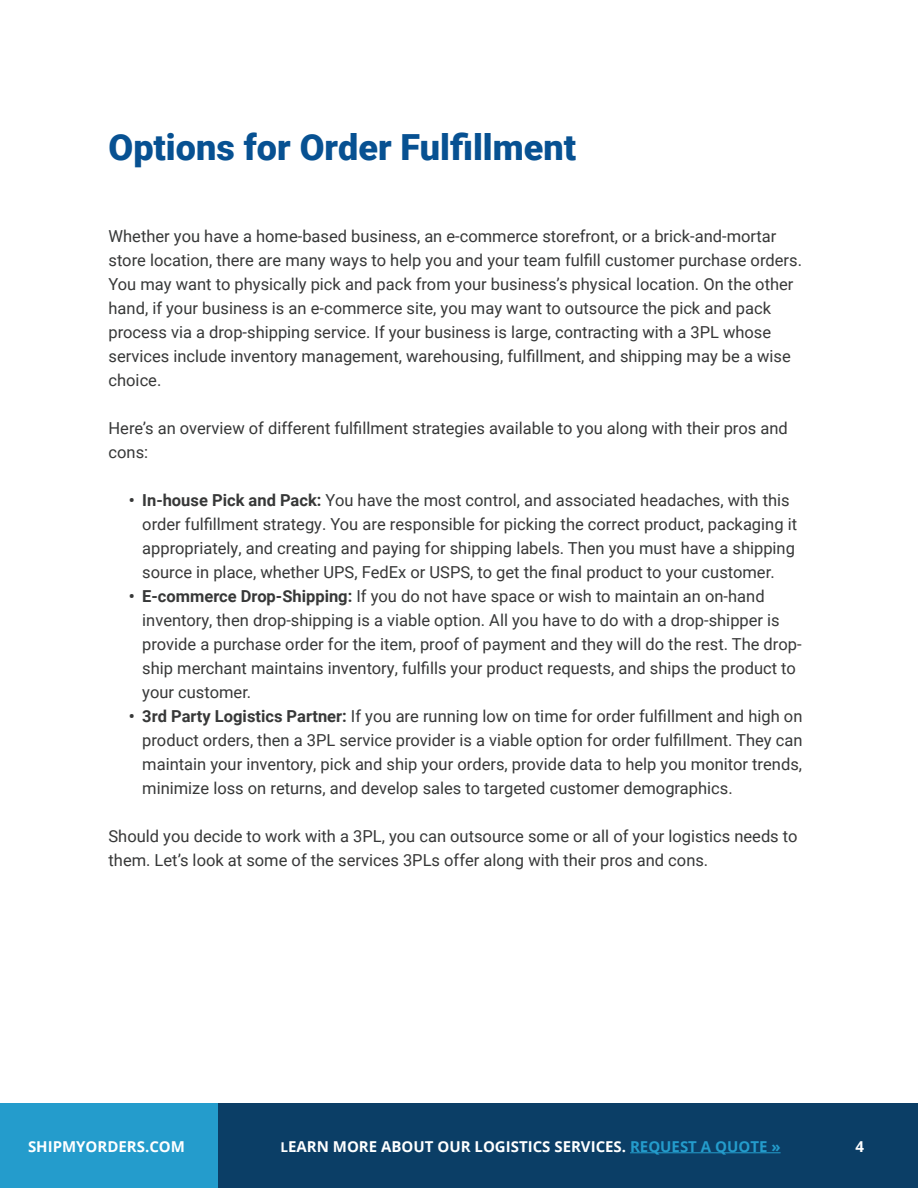
<style>
.page{position:relative;width:918px;height:1188px;background:#fff}
.page>*{position:absolute;margin:0;border:0;box-sizing:border-box;transform-origin:0 0}
.t1{font:900 36px "Roboto";color:#075192}
.t2{font:16.5px/24px "Roboto";color:#373838}
.t3{font:700 15px "Open Sans";color:#fff}
.s1{font-weight:700}
.s2{font-size:13.5px}
.s3{color:#249ccc}
</style>
<div class="page">
<div style="left:217px;top:1104px;width:701px;height:84px;background:#0b3e66"></div>
<div style="left:0;top:1104px;width:217px;height:84px;background:#249ccc"></div>
<hr style="left:630px;top:1152px;width:151px;height:1px;background:#249ccc">
<h1 class="t1" style="left:109px;top:122px;width:469px">Options for Order Fulfillment</h1>
<p class="t2" style="left:109px;top:223px;width:695px">Whether you have a home-based business, an e-commerce storefront, or a brick-and-mortar store location, there are many ways to help you and your team fulfill customer purchase orders.<br>You may want to physically pick and pack from your business’s physical location. On the other hand, if your business is an e-commerce site, you may want to outsource the pick and pack process via a drop-shipping service. If your business is large, contracting with a 3PL whose services include inventory management, warehousing, fulfillment, and shipping may be a wise choice.</p>
<p class="t2" style="left:109px;top:415px;width:681px">Here’s an overview of different fulfillment strategies available to you along with their pros and cons:</p>
<p class="t2" style="left:142px;top:487px;width:656px;text-indent:-13px"><span class="s1">• In-house Pick and Pack:</span> You have the most control, and associated headaches, with this order fulfillment strategy. You are responsible for picking the correct product, packaging it appropriately, and creating and paying for shipping labels. Then you must have a shipping source in place, whether UPS, FedEx or USPS, to get the final product to your customer.</p>
<p class="t2" style="left:142px;top:584px;width:661px;text-indent:-13px"><span class="s1">• E-commerce Drop-Shipping:</span> If you do not have space or wish to maintain an on-hand inventory, then drop-shipping is a viable option. All you have to do with a drop-shipper is provide a purchase order for the item, proof of payment and they will do the rest. The drop&shy;ship merchant maintains inventory, fulfills your product requests, and ships the product to your customer.</p>
<p class="t2" style="left:142px;top:704px;width:662px;text-align:justify;text-indent:-13px"><span class="s1">• 3rd Party Logistics Partner:</span> If you are running low on time for order fulfillment and high on product orders, then a 3PL service provider is a viable option for order fulfillment. They can maintain your inventory, pick and ship your orders, provide data to help you monitor trends, minimize loss on returns, and develop sales to targeted customer demographics.</p>
<p class="t2" style="left:109px;top:824px;width:690px">Should you decide to work with a 3PL, you can outsource some or all of your logistics needs to them. Let’s look at some of the services 3PLs offer along with their pros and cons.</p>
<p class="t3" style="left:28px;top:1141px;width:159px">SHIPMYORDERS.COM</p>
<p class="t3" style="left:281px;top:1141px;width:502px"><span class="s2">L</span>EARN MORE ABOUT OUR LOGISTICS SERVICES. <span class="s3">REQUEST A QUOTE »</span></p>
<p class="t3" style="left:855px;top:1141px;width:10px">4</p>
</div>
